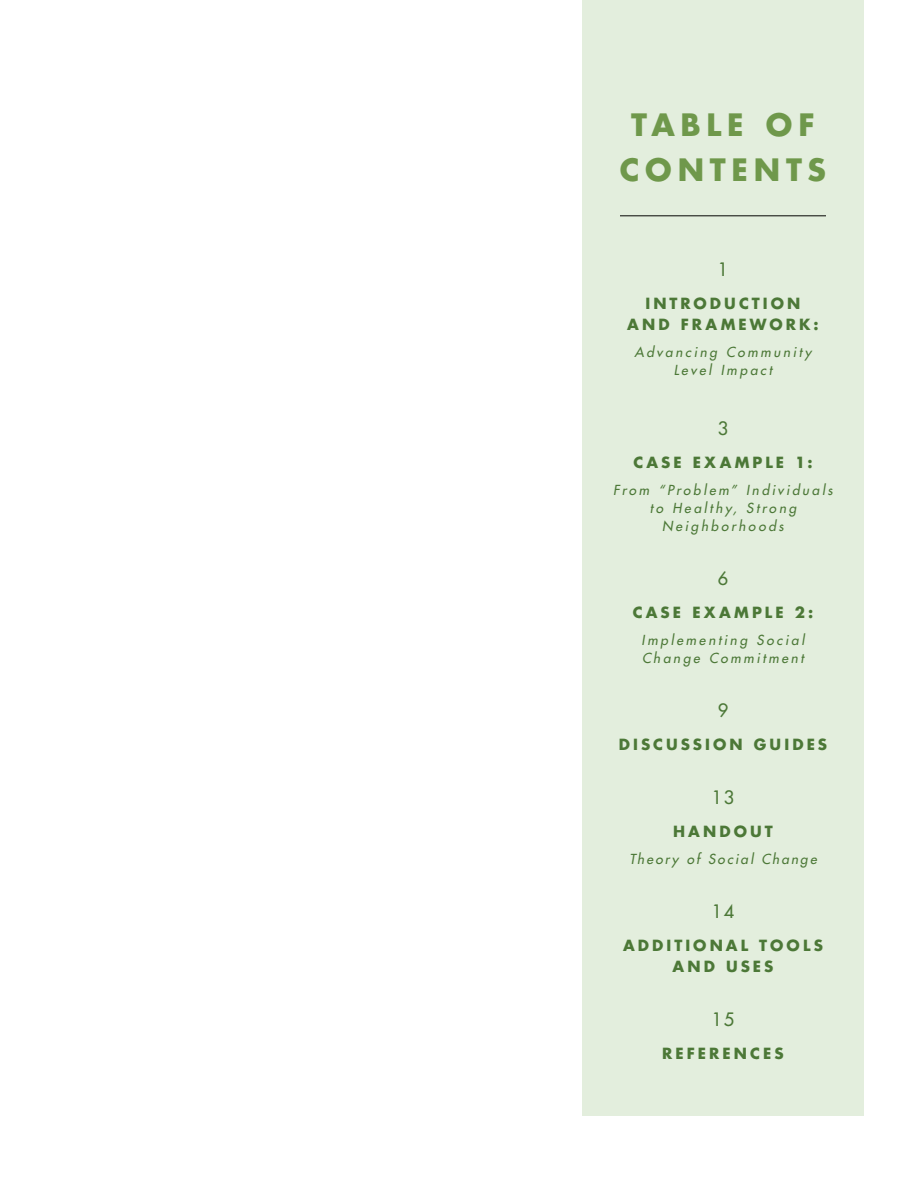
<style>
.page{position:relative;width:918px;height:1188px;background:#fff}
.page>*{position:absolute;margin:0;border:0;box-sizing:border-box;transform-origin:0 0}
.t1{font:700 30px/45px "Futura Std";letter-spacing:.19em;color:#6f984b;text-align:center}
.t2{font:500 18px "Futura Std";color:#4c7837}
.t3{font:700 15px/21px "Futura Std";letter-spacing:.205em;color:#4c7837;text-align:center}
.t4{font:italic 500 13.5px/18px "Futura Std";letter-spacing:.2em;color:#4c7837;text-align:center}
.t5{font:italic 500 13.5px "Futura Std";letter-spacing:.16em;color:#4c7837}
</style>
<div class="page">
<div style="left:582px;top:0;width:282px;height:1116px;background:#e3eedd"></div>
<hr style="left:620px;top:216px;width:206px;height:1px;background:#040503">
<h1 class="t1" style="left:620px;top:102px;width:208px">TABLE OF<br>CONTENTS</h1>
<h2 class="t2" style="left:718px;top:258px;width:12px">1</h2>
<p class="t3" style="left:627px;top:292px;width:193px">INTRODUCTION<br>AND FRAMEWORK:</p>
<p class="t4" style="left:634px;top:343px;width:179px">Advancing Community<br>Level Impact</p>
<h2 class="t2" style="left:718px;top:417px;width:12px">3</h2>
<p class="t3" style="left:633px;top:451px;width:181px">CASE EXAMPLE 1:</p>
<p class="t4" style="left:613px;top:481px;width:221px">From “Problem” Individuals to Healthy, Strong<br>Neighborhoods</p>
<h2 class="t2" style="left:718px;top:567px;width:12px">6</h2>
<p class="t3" style="left:633px;top:601px;width:182px">CASE EXAMPLE 2:</p>
<p class="t4" style="left:642px;top:631px;width:164px;text-align:left">Implementing Social<br>Change Commitment</p>
<h2 class="t2" style="left:718px;top:699px;width:12px">9</h2>
<p class="t3" style="left:619px;top:733px;width:210px">DISCUSSION GUIDES</p>
<h2 class="t2" style="left:712px;top:786px;width:24px">13</h2>
<p class="t3" style="left:673px;top:820px;width:101px">HANDOUT</p>
<p class="t5" style="left:629px;top:850px;width:189px">Theory of Social Change</p>
<h2 class="t2" style="left:712px;top:900px;width:24px">14</h2>
<p class="t3" style="left:623px;top:934px;width:201px">ADDITIONAL TOOLS<br>AND USES</p>
<h2 class="t2" style="left:712px;top:1008px;width:24px">15</h2>
<p class="t3" style="left:662px;top:1042px;width:123px">REFERENCES</p>
</div>
